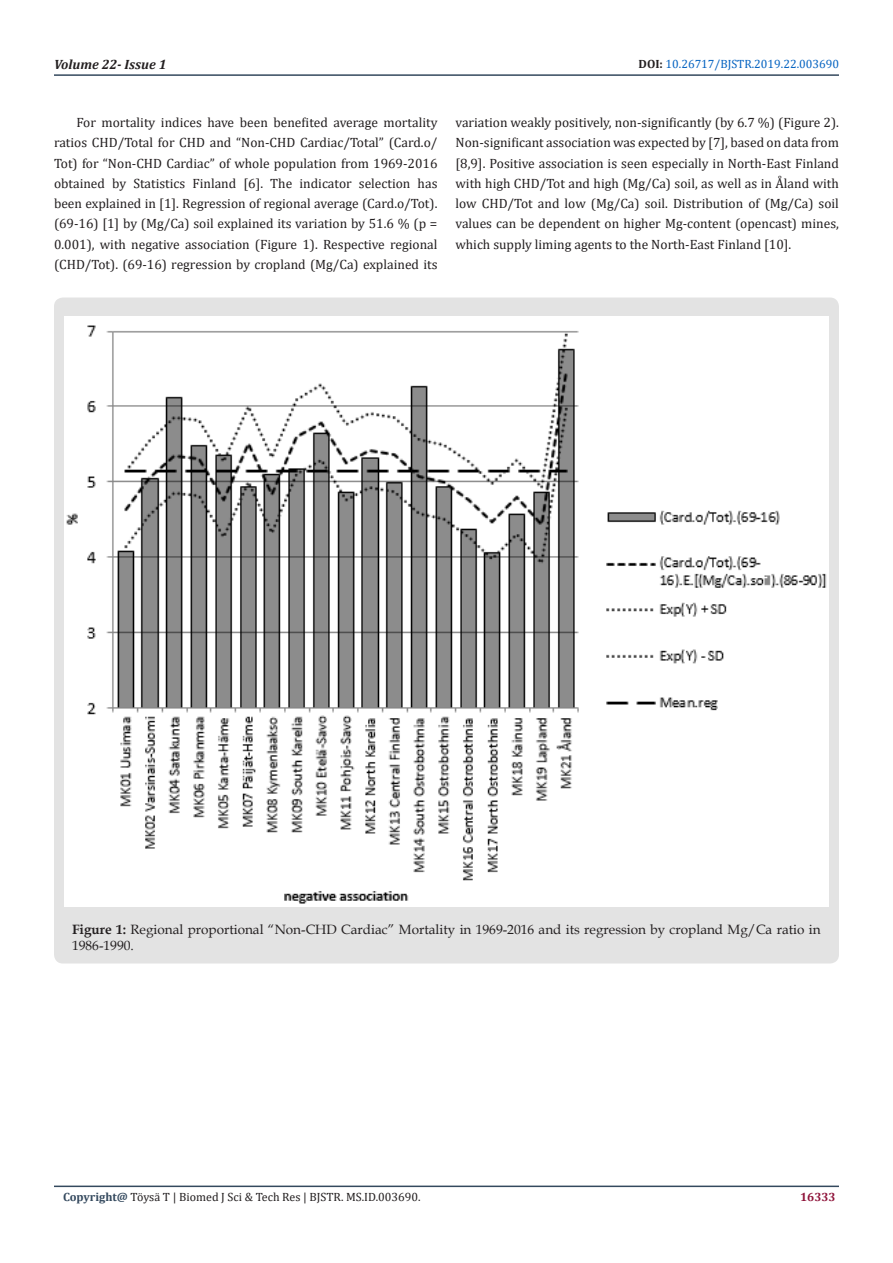
<style>
.page{position:relative;width:893px;height:1263px;background:#fff}
.page>*{position:absolute;margin:0;border:0;box-sizing:border-box;transform-origin:0 0}
.t1{font:13.5px/20.2px "Cambria";color:#231f20;text-align:justify}
.t2{font:13.5px/16.2px "Book Antiqua";color:#231f20}
.t3{font:italic 700 13.5px "Cambria";color:#231f20}
.t4{font:12px "Cambria";color:#231f20}
.t5{font:12px "Cambria";color:#0563c1}
.t6{font:700 12px "Cambria";color:#8f133a}
.s1{font-weight:700;color:#231f20}
.s2{font-weight:700}
.s3{font-weight:700;color:#34495e}
</style>
<div class="page">
<hr style="left:54px;top:1185px;width:785px;height:2px;background:#34495e">
<hr style="left:54px;top:74px;width:785px;height:2px;background:#34495e">
<div style="left:54px;top:297px;width:785px;height:666px;background:#e3e3e3;border-radius:9px"></div>
<img style="left:65px;top:316px;width:764px;height:590px">
<p class="t3" style="left:54px;top:55px;width:114px">Volume 22- Issue 1</p>
<p class="t5" style="left:639px;top:57px;width:202px"><span class="s1">DOI:</span> 10.26717/BJSTR.2019.22.003690</p>
<p class="t1" style="left:54px;top:112px;width:385px;text-indent:22px">For mortality indices have been benefited average mortality ratios CHD/Total for CHD and “Non-CHD Cardiac/Total” (Card.o/ Tot) for “Non-CHD Cardiac” of whole population from 1969-2016 obtained by Statistics Finland [6]. The indicator selection has been explained in [1]. Regression of regional average (Card.o/Tot). (69-16) [1] by (Mg/Ca) soil explained its variation by 51.6 % (p = 0.001), with negative association (Figure 1). Respective regional (CHD/Tot). (69-16) regression by cropland (Mg/Ca) explained its</p>
<p class="t1" style="left:455px;top:112px;width:385px">variation weakly positively, non-significantly (by 6.7 %) (Figure 2).<br>Non-significant association was expected by [7], based on data from [8,9]. Positive association is seen especially in North-East Finland with high CHD/Tot and high (Mg/Ca) soil, as well as in Åland with low CHD/Tot and low (Mg/Ca) soil. Distribution of (Mg/Ca) soil values can be dependent on higher Mg-content (opencast) mines, which supply liming agents to the North-East Finland [10].</p>
<p class="t2" style="left:72px;top:921px;width:750px"><span class="s2">Figure 1:</span> Regional proportional “Non-CHD Cardiac” Mortality in 1969-2016 and its regression by cropland Mg/Ca ratio in<br>1986-1990.</p>
<p class="t4" style="left:63px;top:1190px;width:359px"><span class="s3">Copyright@</span> Töysä T | Biomed J Sci &amp; Tech Res | BJSTR. MS.ID.003690.</p>
<p class="t6" style="left:800px;top:1189px;width:37px">16333</p>
</div>
